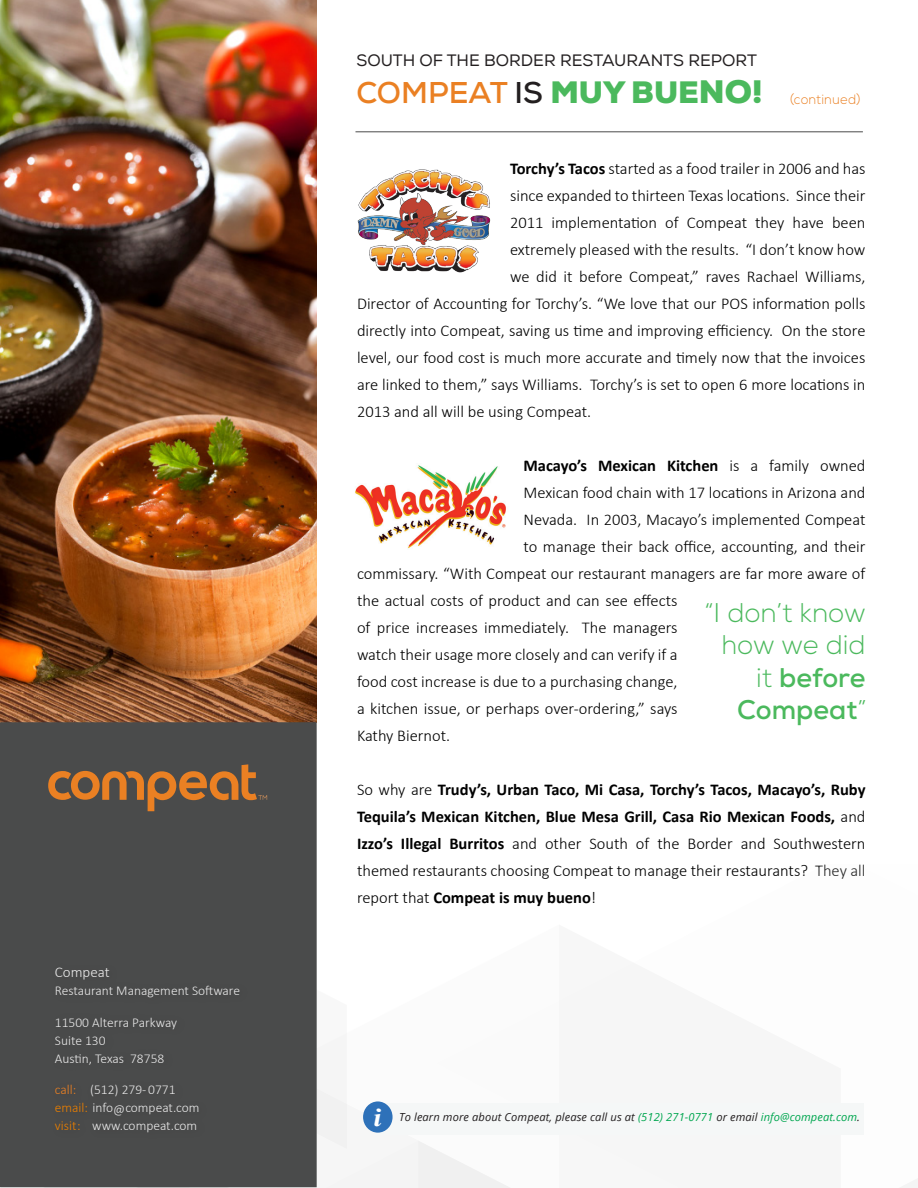
<style>
.page{position:relative;width:918px;height:1188px;background:#fff}
.page>*{position:absolute;margin:0;border:0;box-sizing:border-box;transform-origin:0 0}
.t1{font:700 30px "Nexa";color:#ea8023}
.t2{font:300 27px/32.4px "Nexa";color:#4bb95d;text-align:right}
.Body{font:italic 700 25.5px "Times New Roman";color:#fff;scale:1.21 1}
.t3{font:300 16.5px "Calibri";color:#000}
.t4{font:700 16.5px/27px "Calibri";color:#000;text-align:justify}
.t5{font:16.5px "Nexa";color:#231f20}
.t6{font:300 15px "Calibri";color:#ebebeb}
.t7{font:300 13.5px "Calibri";color:#e8e8e8}
.t8{font:300 13.5px "Nexa";letter-spacing:.02em;color:#ea8023;scale:.95 1}
.Body-2{font:italic 11.1px "Open Sans";letter-spacing:.01em;color:#231f20}
.s1{color:#ea8023}
.s2{color:#eb7f00}
.s3{color:#231f20}
.s4{font-weight:900;color:#4bb95d}
.s5{font-weight:900;font-size:31.5px;color:#4bb95d}
.s6{font-weight:700}
.s7{font-weight:300}
.s8{color:#00a64f}
</style>
<div class="page">
<hr style="left:356px;top:131px;width:507px;height:1px;background:#4a4b4b">
<img style="left:0;top:0;width:316px;height:722px">
<img style="left:357px;top:169px;width:134px;height:104px">
<img style="left:355px;top:465px;width:151px;height:84px">
<div style="left:0;top:1089px;width:918px;height:99px;background:#f6f6f6"></div>
<div style="left:1px;top:723px;width:315px;height:463px;background:#4a4b4b"></div>
<div style="left:0;top:722px;width:317px;height:465px;border:2px solid #4a4b4b"></div>
<svg style="left:48px;top:764px;width:219px;height:47px"></svg>
<div style="left:376px;top:1103px;width:488px;height:31px;background:#f5f7f7"></div>
<div style="left:363px;top:1101px;width:30px;height:32px;background:#2e71b9;border-radius:50%"></div>
<p class="t6" style="left:55px;top:963px;width:56px">Compeat</p>
<p class="t7" style="left:55px;top:983px;width:187px">Restaurant Management Software</p>
<p class="t7" style="left:55px;top:1014px;width:124px">11500 Alterra Parkway</p>
<p class="t7" style="left:55px;top:1032px;width:52px">Suite 130</p>
<p class="t7" style="left:55px;top:1050px;width:111px">Austin, Texas 78758</p>
<p class="t7" style="left:55px;top:1082px;width:122px"><span class="s1">call:</span> (512) 279- 0771</p>
<p class="t7" style="left:55px;top:1100px;width:146px"><span class="s2">email:</span> info@compeat.com</p>
<p class="t7" style="left:55px;top:1118px;width:144px"><span class="s2">visit:</span> www.compeat.com</p>
<p class="t5" style="left:356px;top:50px;width:402px">SOUTH OF THE BORDER RESTAURANTS REPORT</p>
<p class="t1" style="left:356px;top:74px;width:408px">COMPEAT <span class="s3">IS</span> <span class="s4">MUY BUE</span><span class="s5">NO!</span></p>
<p class="t8" style="left:790px;top:91px;width:75px">(continued)</p>
<p class="t3" style="left:510px;top:158px;width:357px"><span class="s6">Torchy’s Tacos</span> started as a food trailer in 2006 and has</p>
<p class="t3" style="left:510px;top:185px;width:357px">since expanded to thirteen Texas locations. Since their</p>
<p class="t3" style="left:510px;top:212px;width:357px">2011 implementation of Compeat they have been</p>
<p class="t3" style="left:510px;top:239px;width:357px">extremely pleased with the results. “I don’t know how</p>
<p class="t3" style="left:510px;top:266px;width:357px">we did it before Compeat,” raves Rachael Williams,</p>
<p class="t3" style="left:357px;top:293px;width:510px">Director of Accounting for Torchy’s. “We love that our POS information polls</p>
<p class="t3" style="left:357px;top:320px;width:510px">directly into Compeat, saving us time and improving efficiency. On the store</p>
<p class="t3" style="left:357px;top:347px;width:510px">level, our food cost is much more accurate and timely now that the invoices</p>
<p class="t3" style="left:357px;top:374px;width:510px">are linked to them,” says Williams. Torchy’s is set to open 6 more locations in</p>
<p class="t3" style="left:357px;top:401px;width:236px">2013 and all will be using Compeat.</p>
<p class="t4" style="left:524px;top:451px;width:344px">Macayo’s Mexican Kitchen <span class="s7">is a family owned</span></p>
<p class="t3" style="left:524px;top:482px;width:344px">Mexican food chain with 17 locations in Arizona and</p>
<p class="t3" style="left:524px;top:509px;width:344px">Nevada. In 2003, Macayo’s implemented Compeat</p>
<p class="t3" style="left:524px;top:536px;width:344px">to manage their back office, accounting, and their</p>
<p class="t3" style="left:357px;top:563px;width:510px">commissary. “With Compeat our restaurant managers are far more aware of</p>
<p class="t3" style="left:357px;top:590px;width:322px">the actual costs of product and can see effects</p>
<p class="t3" style="left:357px;top:617px;width:322px">of price increases immediately. The managers</p>
<p class="t3" style="left:357px;top:644px;width:322px">watch their usage more closely and can verify if a</p>
<p class="t3" style="left:357px;top:671px;width:322px">food cost increase is due to a purchasing change,</p>
<p class="t3" style="left:357px;top:698px;width:322px">a kitchen issue, or perhaps over-ordering,” says</p>
<p class="t3" style="left:357px;top:725px;width:95px">Kathy Biernot.</p>
<p class="t4" style="left:357px;top:775px;width:510px"><span class="s7">So why are</span> Trudy’s, Urban Taco, Mi Casa, Torchy’s Tacos, Macayo’s, Ruby Tequila’s Mexican Kitchen, Blue Mesa Grill, Casa Rio Mexican Foods, <span class="s7">and </span>Izzo’s Illegal Burritos <span class="s7">and other South of the Border and Southwestern themed restaurants choosing Compeat to manage their restaurants? They all report that</span> Compeat is muy bueno<span class="s7">!</span></p>
<p class="t2" style="left:704px;top:597px;width:163px">“I don’t know how we did it <span class="s6">before<br>Compeat</span>”</p>
<p class="Body" style="left:374px;top:1100px;width:13px">i</p>
<p class="Body-2" style="left:399px;top:1109px;width:463px">To learn more about Compeat, please call us at <span class="s8">(512) 271-0771</span> or email <span class="s8">info@compeat.com</span>.</p>
</div>
